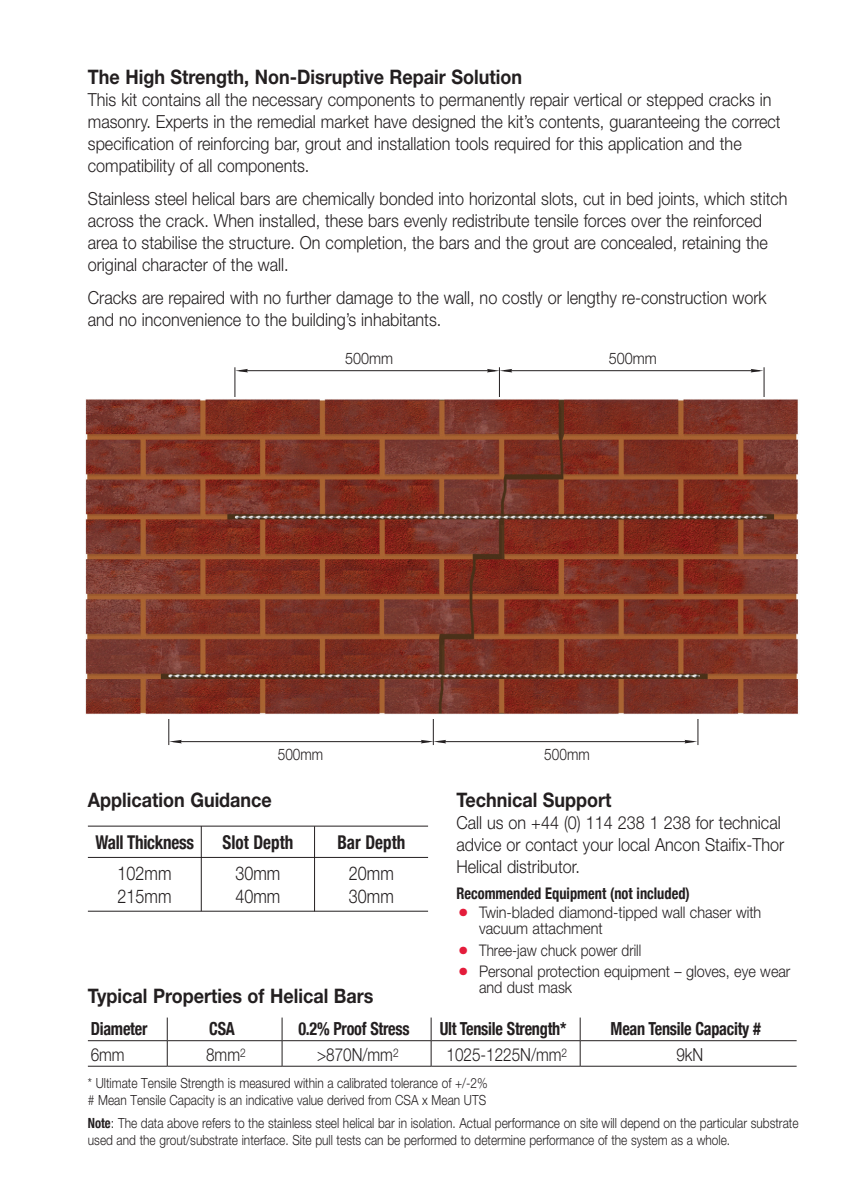
<style>
.page{position:relative;width:842px;height:1191px;background:#fff}
.page>*{position:absolute;margin:0;border:0;box-sizing:border-box;transform-origin:0 0}
.t1{font:700 20px "Helvetica Neue";color:#231f20;scale:.9 1}
.t2{font:700 condensed 19px "Helvetica Neue";color:#231f20;scale:.9 1}
.t3{font:300 19px "Helvetica Neue";color:#231f20;scale:.85 1}
.t4{font:300 18px/22px "Helvetica Neue";color:#231f20;scale:.9 1}
.t5{font:700 condensed 18px "Helvetica Neue";letter-spacing:-.015em;color:#231f20;scale:.9 1}
.t6{font:300 18px "Helvetica Neue";color:#231f20;scale:.85 1}
.t7{font:300 16px/16px "Helvetica Neue";color:#231f20;scale:.9 1}
.t8{font:300 16px "Helvetica Neue";color:#231f20;scale:.85 1}
.t9{font:700 condensed 16px "Helvetica Neue";color:#231f20;scale:.9 1}
.t10{font:300 14px/17px "Helvetica Neue";color:#231f20;scale:.9 1}
.t11{font:300 14px "Helvetica Neue";color:#231f20;scale:.85 1}
.s1{font-family:"Futura";font-weight:700;font-size:20px;color:#e41c3b}
.s2{font-weight:700;font-stretch:condensed}
</style>
<div class="page">
<img style="left:85px;top:381px;width:714px;height:362px">
<hr style="left:314px;top:826px;width:1px;height:85px;background:#231f20">
<hr style="left:88px;top:857px;width:340px;height:1px;background:#231f20">
<hr style="left:201px;top:826px;width:1px;height:85px;background:#231f20">
<hr style="left:88px;top:825px;width:340px;height:1px;background:#231f20">
<hr style="left:88px;top:911px;width:340px;height:1px;background:#231f20">
<hr style="left:239px;top:370px;width:256px;height:1px;background:#231f20">
<hr style="left:504px;top:370px;width:256px;height:1px;background:#231f20">
<svg style="left:235px;top:367px;width:13px;height:29px"></svg>
<svg style="left:487px;top:367px;width:25px;height:29px"></svg>
<svg style="left:750px;top:367px;width:15px;height:29px"></svg>
<hr style="left:173px;top:741px;width:256px;height:1px;background:#231f20">
<hr style="left:438px;top:741px;width:255px;height:1px;background:#231f20">
<svg style="left:168px;top:719px;width:14px;height:26px"></svg>
<svg style="left:421px;top:719px;width:25px;height:26px"></svg>
<svg style="left:684px;top:719px;width:15px;height:26px"></svg>
<hr style="left:88px;top:1040px;width:79px;height:1px;background:#231f20">
<hr style="left:167px;top:1040px;width:115px;height:1px;background:#231f20">
<svg style="left:167px;top:1017px;width:1px;height:48px"></svg>
<hr style="left:282px;top:1040px;width:149px;height:1px;background:#231f20">
<svg style="left:282px;top:1017px;width:1px;height:48px"></svg>
<hr style="left:431px;top:1040px;width:149px;height:1px;background:#231f20">
<svg style="left:431px;top:1017px;width:1px;height:48px"></svg>
<hr style="left:580px;top:1040px;width:217px;height:1px;background:#231f20">
<svg style="left:580px;top:1017px;width:1px;height:48px"></svg>
<hr style="left:88px;top:1065px;width:79px;height:1px;background:#231f20">
<hr style="left:167px;top:1065px;width:115px;height:1px;background:#231f20">
<hr style="left:282px;top:1065px;width:149px;height:1px;background:#231f20">
<hr style="left:431px;top:1065px;width:149px;height:1px;background:#231f20">
<hr style="left:580px;top:1065px;width:217px;height:1px;background:#231f20">
<p class="t1" style="left:88px;top:64px;width:484px">The High Strength, Non-Disruptive Repair Solution</p>
<p class="t4" style="left:88px;top:88px;width:771px">This kit contains all the necessary components to permanently repair vertical or stepped cracks in masonry. Experts in the remedial market have designed the kit’s contents, guaranteeing the correct specification of reinforcing bar, grout and installation tools required for this application and the compatibility of all components.</p>
<p class="t4" style="left:88px;top:187px;width:779px">Stainless steel helical bars are chemically bonded into horizontal slots, cut in bed joints, which stitch across the crack. When installed, these bars evenly redistribute tensile forces over the reinforced area to stabilise the structure. On completion, the bars and the grout are concealed, retaining the original character of the wall.</p>
<p class="t4" style="left:88px;top:287px;width:756px">Cracks are repaired with no further damage to the wall, no costly or lengthy re-construction work and no inconvenience to the building’s inhabitants.</p>
<p class="t7" style="left:345px;top:349px;width:55px">500mm</p>
<p class="t7" style="left:609px;top:349px;width:55px">500mm</p>
<p class="t8" style="left:278px;top:744px;width:55px">500mm</p>
<p class="t8" style="left:544px;top:744px;width:55px">500mm</p>
<p class="t1" style="left:88px;top:788px;width:206px">Application Guidance</p>
<p class="t2" style="left:95px;top:826px;width:111px">Wall Thickness</p>
<p class="t2" style="left:223px;top:826px;width:80px">Slot Depth</p>
<p class="t2" style="left:337px;top:826px;width:77px">Bar Depth</p>
<p class="t3" style="left:118px;top:861px;width:65px">102mm</p>
<p class="t3" style="left:236px;top:861px;width:54px">30mm</p>
<p class="t3" style="left:349px;top:861px;width:54px">20mm</p>
<p class="t3" style="left:118px;top:884px;width:65px">215mm</p>
<p class="t3" style="left:236px;top:884px;width:54px">40mm</p>
<p class="t3" style="left:349px;top:884px;width:54px">30mm</p>
<p class="t1" style="left:88px;top:983px;width:319px">Typical Properties of Helical Bars</p>
<p class="t1" style="left:456px;top:788px;width:174px">Technical Support</p>
<p class="t4" style="left:456px;top:811px;width:366px">Call us on +44 (0) 114 238 1 238 for technical advice or contact your local Ancon Staifix-Thor<br>Helical distributor.</p>
<p class="t9" style="left:456px;top:880px;width:261px">Recommended Equipment (not included)</p>
<p class="t7" style="left:479px;top:904px;width:315px;text-indent:-23px"><span class="s1">•</span> Twin-bladed diamond-tipped wall chaser with vacuum attachment</p>
<p class="t8" style="left:456px;top:940px;width:219px"><span class="s1">•</span> Three-jaw chuck power drill</p>
<p class="t7" style="left:479px;top:963px;width:347px;text-indent:-23px"><span class="s1">•</span> Personal protection equipment – gloves, eye wear and dust mask</p>
<p class="t5" style="left:91px;top:1013px;width:65px">Diameter</p>
<p class="t5" style="left:209px;top:1013px;width:30px">CSA</p>
<p class="t5" style="left:298px;top:1013px;width:125px">0.2% Proof Stress</p>
<p class="t5" style="left:440px;top:1013px;width:142px">Ult Tensile Strength*</p>
<p class="t5" style="left:611px;top:1013px;width:169px">Mean Tensile Capacity #</p>
<p class="t6" style="left:91px;top:1043px;width:41px">6mm</p>
<p class="t6" style="left:206px;top:1043px;width:48px">8mm<sup>2</sup></p>
<p class="t6" style="left:317px;top:1043px;width:98px">&gt;870N/mm<sup>2</sup></p>
<p class="t6" style="left:446px;top:1043px;width:144px">1025-1225N/mm<sup>2</sup></p>
<p class="t6" style="left:676px;top:1043px;width:33px">9kN</p>
<p class="t11" style="left:88px;top:1074px;width:472px">* Ultimate Tensile Strength is measured within a calibrated tolerance of +/-2%</p>
<p class="t11" style="left:88px;top:1091px;width:470px"># Mean Tensile Capacity is an indicative value derived from CSA x Mean UTS</p>
<p class="t10" style="left:88px;top:1114px;width:791px"><span class="s2">Note</span>: The data above refers to the stainless steel helical bar in isolation. Actual performance on site will depend on the particular substrate used and the grout/substrate interface. Site pull tests can be performed to determine performance of the system as a whole.</p>
</div>
